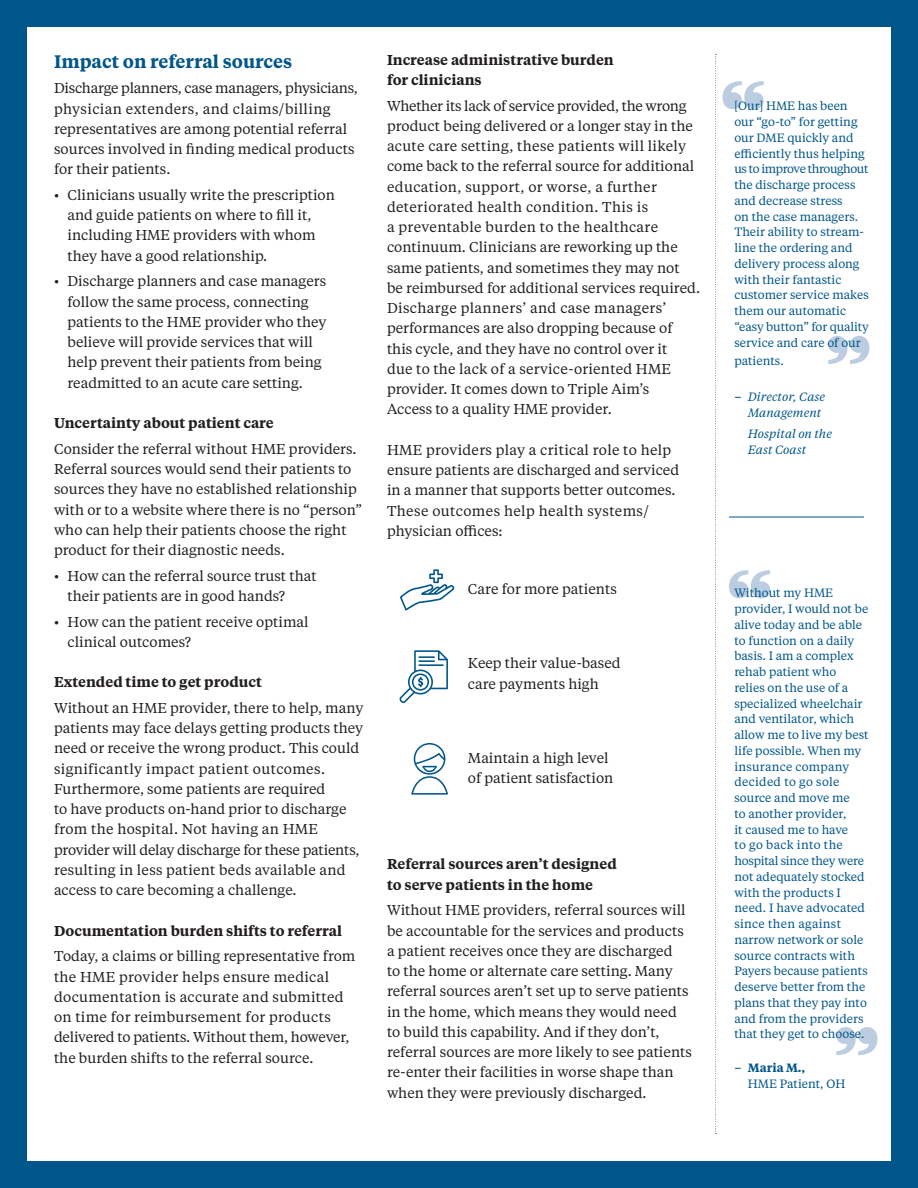
<style>
.page{position:relative;width:918px;height:1188px;background:#00568a}
.page>*{position:absolute;margin:0;border:0;box-sizing:border-box;transform-origin:0 0}
.t1{font:600 18px "Tiempos Text";color:#00568a}
.t2{font:14.25px/20.2px "Tiempos Text";color:#231f20}
.t3{font:600 14.25px/20.2px "Tiempos Text";color:#231f20}
.t4{font:12px/15.8px "Tiempos Text";color:#00568a}
.t5{font:italic 12px/15.8px "Tiempos Text";color:#00568a}
.t6{font:600 12px "Tiempos Text";color:#00568a}
.s1{font-weight:600;font-style:normal}
</style>
<div class="page">
<div style="left:27px;top:27px;width:864px;height:1134px;background:#fff"></div>
<svg style="left:723px;top:81px;width:41px;height:28px"></svg>
<svg style="left:729px;top:570px;width:41px;height:28px"></svg>
<svg style="left:828px;top:336px;width:41px;height:28px"></svg>
<svg style="left:836px;top:1027px;width:42px;height:28px"></svg>
<svg style="left:400px;top:569px;width:55px;height:42px"></svg>
<svg style="left:399px;top:650px;width:49px;height:53px"></svg>
<svg style="left:411px;top:743px;width:37px;height:52px"></svg>
<svg style="left:715px;top:54px;width:2px;height:1080px"></svg>
<hr style="left:729px;top:517px;width:135px;height:1px;background:#00568a">
<p class="t1" style="left:54px;top:49px;width:240px">Impact on referral sources</p>
<p class="t2" style="left:54px;top:78px;width:306px">Discharge planners, case managers, physicians, physician extenders, and claims/billing representatives are among potential referral sources involved in finding medical products for their patients.</p>
<p class="t2" style="left:67px;top:184px;width:269px;text-indent:-13px">• Clinicians usually write the prescription and guide patients on where to fill it,</p>
<p class="t2" style="left:67px;top:225px;width:250px">including HME providers with whom they have a good relationship.</p>
<p class="t2" style="left:67px;top:271px;width:261px;text-indent:-13px">• Discharge planners and case managers follow the same process, connecting patients to the HME provider who they believe will provide services that will help prevent their patients from being readmitted to an acute care setting.</p>
<p class="t3" style="left:54px;top:412px;width:221px">Uncertainty about patient care</p>
<p class="t2" style="left:54px;top:438px;width:310px">Consider the referral without HME providers.<br>Referral sources would send their patients to sources they have no established relationship with or to a website where there is no “person” who can help their patients choose the right product for their diagnostic needs.</p>
<p class="t2" style="left:67px;top:565px;width:251px;text-indent:-13px">• How can the referral source trust that their patients are in good hands?</p>
<p class="t2" style="left:67px;top:611px;width:243px;text-indent:-13px">• How can the patient receive optimal clinical outcomes?</p>
<p class="t3" style="left:54px;top:671px;width:210px">Extended time to get product</p>
<p class="t2" style="left:54px;top:697px;width:311px">Without an HME provider, there to help, many patients may face delays getting products they</p>
<p class="t2" style="left:54px;top:738px;width:307px">need or receive the wrong product. This could significantly impact patient outcomes.<br>Furthermore, some patients are required<br>to have products on-hand prior to discharge from the hospital. Not having an HME</p>
<p class="t2" style="left:54px;top:839px;width:307px">provider will delay discharge for these patients, resulting in less patient beds available and access to care becoming a challenge.</p>
<p class="t3" style="left:54px;top:920px;width:290px">Documentation burden shifts to referral</p>
<p class="t2" style="left:54px;top:946px;width:303px">Today, a claims or billing representative from the HME provider helps ensure medical documentation is accurate and submitted on time for reimbursement for products delivered to patients. Without them, however, the burden shifts to the referral source.</p>
<p class="t3" style="left:387px;top:49px;width:228px">Increase administrative burden for clinicians</p>
<p class="t2" style="left:387px;top:95px;width:315px">Whether its lack of service provided, the wrong product being delivered or a longer stay in the acute care setting, these patients will likely come back to the referral source for additional education, support, or worse, a further deteriorated health condition. This is<br>a preventable burden to the healthcare continuum. Clinicians are reworking up the same patients, and sometimes they may not<br>be reimbursed for additional services required.<br>Discharge planners’ and case managers’ performances are also dropping because of this cycle, and they have no control over it<br>due to the lack of a service-oriented HME provider. It comes down to Triple Aim’s<br>Access to a quality HME provider.</p>
<p class="t2" style="left:387px;top:439px;width:294px">HME providers play a critical role to help ensure patients are discharged and serviced in a manner that supports better outcomes.<br>These outcomes help health systems/ physician offices:</p>
<p class="t2" style="left:468px;top:578px;width:150px">Care for more patients</p>
<p class="t2" style="left:468px;top:652px;width:154px">Keep their value-based</p>
<p class="t2" style="left:468px;top:673px;width:132px">care payments high</p>
<p class="t2" style="left:468px;top:747px;width:147px">Maintain a high level of patient satisfaction</p>
<p class="t3" style="left:387px;top:854px;width:231px">Referral sources aren’t designed to serve patients in the home</p>
<p class="t2" style="left:387px;top:900px;width:306px">Without HME providers, referral sources will be accountable for the services and products a patient receives once they are discharged<br>to the home or alternate care setting. Many referral sources aren’t set up to serve patients in the home, which means they would need to build this capability. And if they don’t, referral sources are more likely to see patients re-enter their facilities in worse shape than when they were previously discharged.</p>
<p class="t4" style="left:734px;top:98px;width:136px">[Our] HME has been our “go-to” for getting our DME quickly and efficiently thus helping us to improve throughout the discharge process and decrease stress<br>on the case managers.<br>Their ability to stream&shy;line the ordering and delivery process along with their fantastic customer service makes them our automatic “easy button” for quality service and care of our</p>
<p class="t4" style="left:734px;top:352px;width:51px">patients.</p>
<p class="t5" style="left:748px;top:388px;width:79px;text-indent:-14px"><span class="s1">–</span> Director, Case<br>Management</p>
<p class="t5" style="left:748px;top:425px;width:86px">Hospital on the<br>East Coast</p>
<p class="t4" style="left:734px;top:585px;width:136px">Without my HME provider, I would not be alive today and be able to function on a daily basis. I am a complex rehab patient who relies on the use of a specialized wheelchair and ventilator, which allow me to live my best life possible. When my insurance company decided to go sole source and move me<br>to another provider,<br>it caused me to have<br>to go back into the hospital since they were not adequately stocked with the products I need. I have advocated since then against narrow network or sole source contracts with<br>Payers because patients deserve better from the plans that they pay into and from the providers that they get to choose.</p>
<p class="t6" style="left:734px;top:1060px;width:72px">– Maria M.,</p>
<p class="t4" style="left:748px;top:1076px;width:99px">HME Patient, OH</p>
</div>
